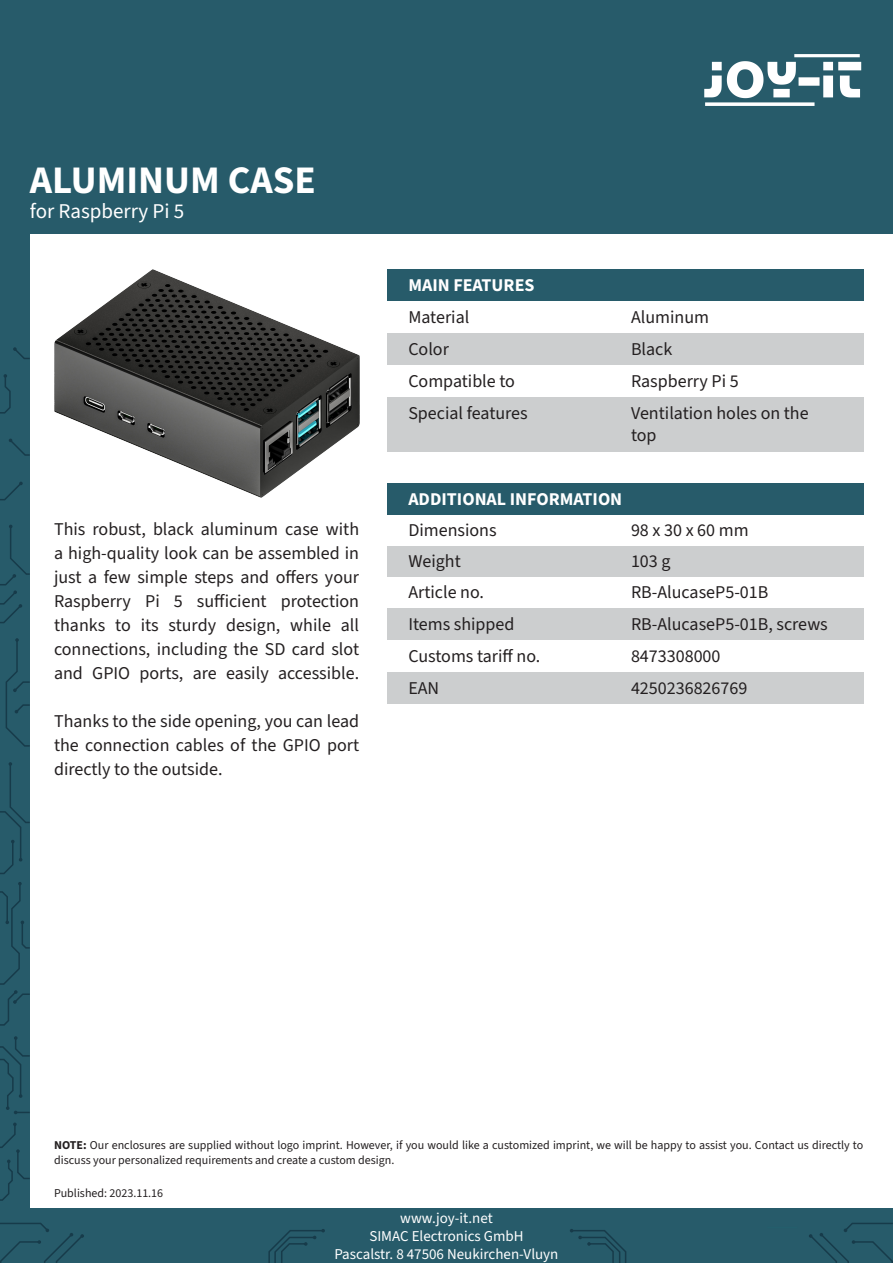
<style>
.page{position:relative;width:893px;height:1263px;background:#fff}
.page>*{position:absolute;margin:0;border:0;box-sizing:border-box;transform-origin:0 0}
.t1{font:700 39px "Source Sans 3";color:#fff}
.t2{font:21px "Source Sans 3";color:#fff}
.t3{font:18px/24px "Source Sans 3";color:#231f20;text-align:justify}
.t4{font:700 18px "Source Sans 3";color:#fff}
.t5{font:15px "Source Sans 3";color:#fff}
.t6{font:12px/15px "Source Sans 3";color:#231f20}
.s1{font-weight:700}
</style>
<div class="page">
<div style="left:387px;top:546px;width:476px;height:30px;background:#cccecf"></div>
<div style="left:387px;top:672px;width:476px;height:32px;background:#cccecf"></div>
<div style="left:387px;top:608px;width:476px;height:32px;background:#cccecf"></div>
<div style="left:387px;top:333px;width:476px;height:32px;background:#cccecf"></div>
<div style="left:387px;top:397px;width:476px;height:54px;background:#cccecf"></div>
<div style="left:0;top:0;width:893px;height:234px;background:#275b6a"></div>
<img style="left:704px;top:54px;width:158px;height:52px">
<div style="left:0;top:208px;width:30px;height:1055px;background:#275b6a"></div>
<div style="left:387px;top:269px;width:476px;height:32px;background:#275b6a"></div>
<div style="left:387px;top:483px;width:476px;height:32px;background:#275b6a"></div>
<svg style="left:0;top:1122px;width:30px;height:79px"></svg>
<svg style="left:0;top:1036px;width:30px;height:78px"></svg>
<svg style="left:0;top:882px;width:30px;height:144px"></svg>
<svg style="left:0;top:762px;width:30px;height:112px"></svg>
<svg style="left:5px;top:638px;width:25px;height:109px"></svg>
<svg style="left:0;top:525px;width:30px;height:99px"></svg>
<svg style="left:0;top:482px;width:23px;height:19px"></svg>
<svg style="left:9px;top:438px;width:21px;height:18px"></svg>
<svg style="left:0;top:374px;width:11px;height:40px"></svg>
<svg style="left:13px;top:347px;width:17px;height:12px"></svg>
<div style="left:0;top:1209px;width:893px;height:54px;background:#275b6a"></div>
<svg style="left:268px;top:1229px;width:57px;height:34px"></svg>
<svg style="left:570px;top:1229px;width:57px;height:34px"></svg>
<svg style="left:0;top:1223px;width:84px;height:40px"></svg>
<svg style="left:809px;top:1223px;width:84px;height:40px"></svg>
<img style="left:54px;top:269px;width:305px;height:228px">
<p class="t1" style="left:30px;top:154px;width:287px">ALUMINUM CASE</p>
<p class="t2" style="left:30px;top:197px;width:156px">for Raspberry Pi 5</p>
<p class="t3" style="left:54px;top:517px;width:307px">This robust, black aluminum case with a high-quality look can be assembled in just a few simple steps and offers your Raspberry Pi 5 sufficient protection thanks to its sturdy design, while all connections, including the SD card slot and GPIO ports, are easily accessible.</p>
<p class="t3" style="left:54px;top:709px;width:307px">Thanks to the side opening, you can lead the connection cables of the GPIO port directly to the outside.</p>
<p class="t4" style="left:408px;top:273px;width:128px">MAIN FEATURES</p>
<p class="t3" style="left:408px;top:306px;width:63px">Material</p>
<p class="t3" style="left:408px;top:337px;width:42px">Color</p>
<p class="t3" style="left:408px;top:369px;width:108px">Compatible to</p>
<p class="t3" style="left:408px;top:401px;width:121px">Special features</p>
<p class="t3" style="left:631px;top:306px;width:80px">Aluminum</p>
<p class="t3" style="left:631px;top:337px;width:43px">Black</p>
<p class="t3" style="left:631px;top:369px;width:109px">Raspberry Pi 5</p>
<p class="t3" style="left:631px;top:403px;width:179px;line-height:21.6px">Ventilation holes on the top</p>
<p class="t4" style="left:408px;top:487px;width:215px">ADDITIONAL INFORMATION</p>
<p class="t3" style="left:408px;top:518px;width:90px">Dimensions</p>
<p class="t3" style="left:408px;top:550px;width:54px">Weight</p>
<p class="t3" style="left:631px;top:518px;width:119px">98 x 30 x 60 mm</p>
<p class="t3" style="left:631px;top:550px;width:41px">103 g</p>
<p class="t3" style="left:408px;top:581px;width:77px">Article no.</p>
<p class="t3" style="left:631px;top:581px;width:139px">RB-AlucaseP5-01B</p>
<p class="t3" style="left:408px;top:613px;width:108px">Items shipped</p>
<p class="t3" style="left:631px;top:613px;width:198px">RB-AlucaseP5-01B, screws</p>
<p class="t3" style="left:408px;top:644px;width:134px">Customs tariff no.</p>
<p class="t3" style="left:631px;top:644px;width:91px">8473308000</p>
<p class="t3" style="left:408px;top:676px;width:32px">EAN</p>
<p class="t3" style="left:631px;top:676px;width:118px">4250236826769</p>
<p class="t6" style="left:54px;top:1137px;width:811px"><span class="s1">NOTE:</span> Our enclosures are supplied without logo imprint. However, if you would like a customized imprint, we will be happy to assist you. Contact us directly to discuss your personalized requirements and create a custom design.</p>
<p class="t6" style="left:54px;top:1186px;width:111px">Published: 2023.11.16</p>
<p class="t5" style="left:400px;top:1208px;width:94px">www.joy-it.net</p>
<p class="t5" style="left:369px;top:1226px;width:156px">SIMAC Electronics GmbH</p>
<p class="t5" style="left:334px;top:1244px;width:226px">Pascalstr. 8 47506 Neukirchen-Vluyn</p>
</div>
